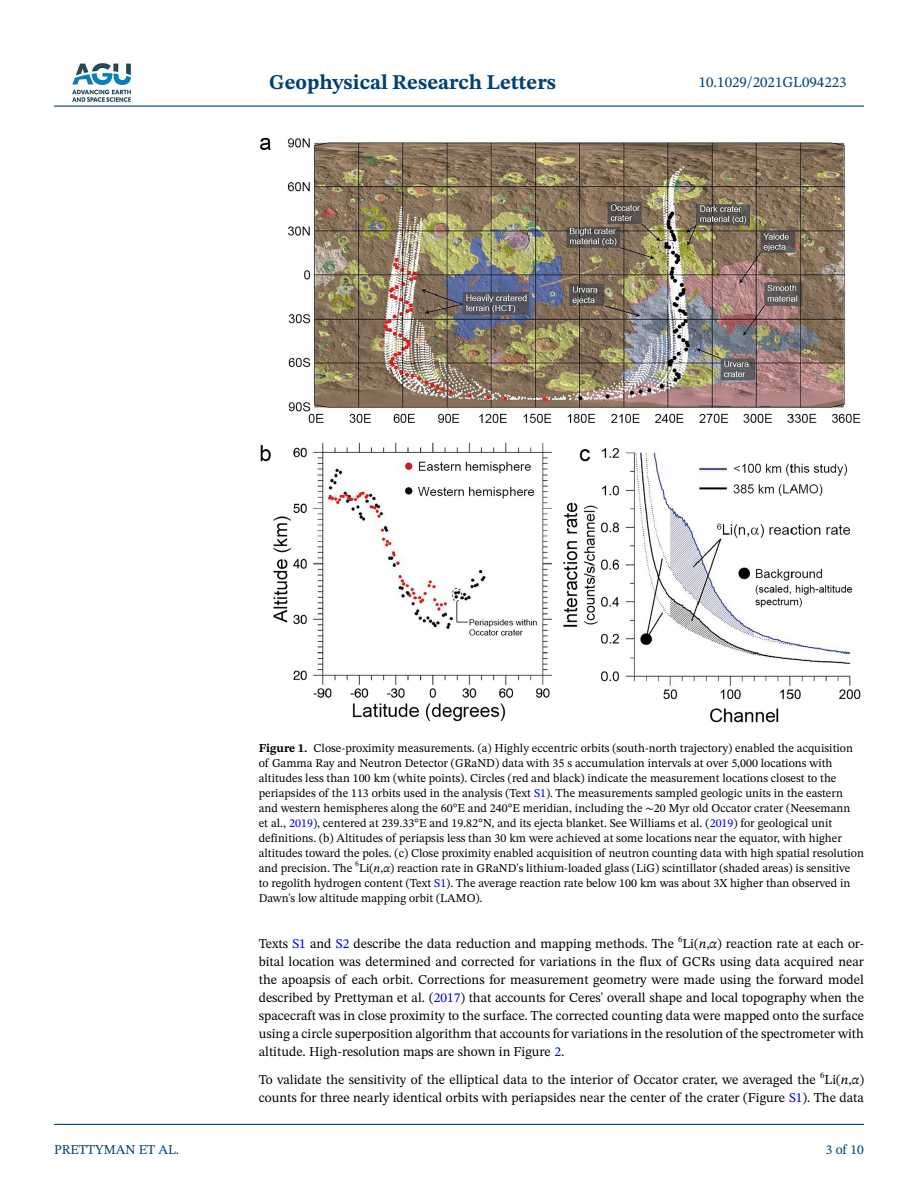
<style>
.page{position:relative;width:918px;height:1188px;background:#fff}
.page>*{position:absolute;margin:0;border:0;box-sizing:border-box;transform-origin:0 0}
.t1{font:700 21px "STIX Two Text";color:#004174}
.t2{font:15px "STIX Two Text";color:#004174}
.t3{font:13.5px/18px "STIX Two Text";color:#000;text-align:justify}
.t4{font:13.5px "STIX Two Text";color:#004174}
.t5{font:12px/15px "STIX Two Text";color:#000}
.t6{font:8.7px "STIX Two Text";color:#000}
.t7{font:7.8px "STIX Two Text";color:#000}
.s1{font-weight:700}
.s2{color:#00f}
.s3{font-family:"STIX Two Math"}
.s4{font-style:italic}
</style>
<div class="page">
<hr style="left:54px;top:106px;width:810px;height:1px;background:#004174">
<hr style="left:54px;top:1124px;width:810px;height:1px;background:#004174">
<img style="left:72px;top:63px;width:59px;height:39px">
<img style="left:260px;top:137px;width:601px;height:586px">
<h1 class="t1" style="left:269px;top:67px;width:288px">Geophysical Research Letters</h1>
<p class="t2" style="left:699px;top:72px;width:149px">10.1029/2021GL094223</p>
<p class="t4" style="left:54px;top:1140px;width:127px">PRETTYMAN ET AL.</p>
<p class="t5" style="left:259px;top:740px;width:607px"><span class="s1">Figure 1.</span> Close-proximity measurements. (a) Highly eccentric orbits (south-north trajectory) enabled the acquisition of Gamma Ray and Neutron Detector (GRaND) data with 35 s accumulation intervals at over 5,000 locations with altitudes less than 100 km (white points). Circles (red and black) indicate the measurement locations closest to the periapsides of the 113 orbits used in the analysis (Text <span class="s2">S1</span>). The measurements sampled geologic units in the eastern and western hemispheres along the 60°E and 240°E meridian, including the <span class="s3">∼</span>20 Myr old Occator crater (Neesemann<br>et al., <span class="s2">2019</span>), centered at 239.33°E and 19.82°N, and its ejecta blanket. See Williams et al. (<span class="s2">2019</span>) for geological unit definitions. (b) Altitudes of periapsis less than 30 km were achieved at some locations near the equator, with higher altitudes toward the poles. (c) Close proximity enabled acquisition of neutron counting data with high spatial resolution and precision. The</p>
<p class="t7" style="left:355px;top:858px;width:5px">6</p>
<p class="t5" style="left:259px;top:860px;width:593px;text-align:justify;text-indent:100px">Li(<span class="s4">n</span>,<span class="s4">α</span>) reaction rate in GRaND's lithium-loaded glass (LiG) scintillator (shaded areas) is sensitive to regolith hydrogen content (Text <span class="s2">S1</span>). The average reaction rate below 100 km was about 3X higher than observed in Dawn's low altitude mapping orbit (LAMO).</p>
<p class="t3" style="left:259px;top:934px;width:417px">Texts <span class="s2">S1</span> and <span class="s2">S2</span> describe the data reduction and mapping methods. The</p>
<p class="t6" style="left:678px;top:933px;width:6px">6</p>
<p class="t3" style="left:259px;top:934px;width:607px;text-indent:424px">Li(<span class="s4">n</span>,<span class="s4">α</span>) reaction rate at each or&shy;bital location was determined and corrected for variations in the flux of GCRs using data acquired near the apoapsis of each orbit. Corrections for measurement geometry were made using the forward model described by Prettyman et al. (<span class="s2">2017</span>) that accounts for Ceres' overall shape and local topography when the spacecraft was in close proximity to the surface. The corrected counting data were mapped onto the surface using a circle superposition algorithm that accounts for variations in the resolution of the spectrometer with altitude. High-resolution maps are shown in Figure <span class="s2">2</span>.</p>
<p class="t3" style="left:259px;top:1071px;width:607px">To validate the sensitivity of the elliptical data to the interior of Occator crater, we averaged the <sup>6</sup>Li(<span class="s4">n</span>,<span class="s4">α</span>) counts for three nearly identical orbits with periapsides near the center of the crater (Figure <span class="s2">S1</span>). The data</p>
<p class="t4" style="left:826px;top:1140px;width:40px">3 of 10</p>
</div>
